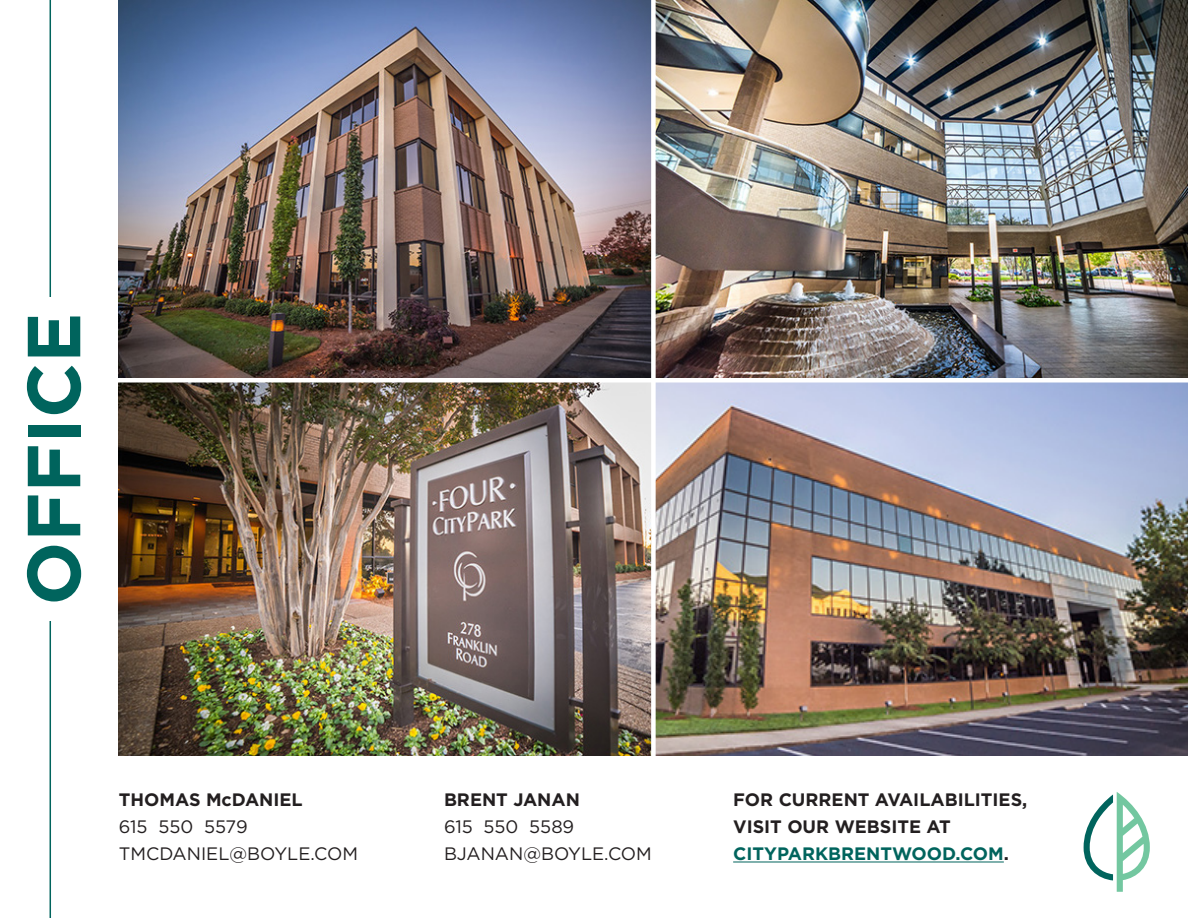
<style>
.page{position:relative;width:1188px;height:918px;background:#fff}
.page>*{position:absolute;margin:0;border:0;box-sizing:border-box;transform-origin:0 0}
.t1{font:700 75px "Gotham";color:#00645d}
.t2{font:700 18px "Gotham";color:#231f20}
.t3{font:18px "Gotham";color:#231f20}
.t4{font:700 18px "Gotham";color:#00645d}
.s1{color:#231f20}
</style>
<div class="page">
<hr style="left:50px;top:0;width:1px;height:918px;background:#00645d">
<div style="left:20px;top:297px;width:60px;height:324px;background:#fff"></div>
<img style="left:119px;top:0;width:1069px;height:756px">
<div style="left:651px;top:0;width:5px;height:775px;background:#fff"></div>
<hr style="left:106px;top:378px;width:1082px;height:4px;background:#fff">
<hr style="left:733px;top:862px;width:271px;height:1px;background:#00645d">
<svg style="left:1084px;top:792px;width:66px;height:100px"></svg>
<p class="t1" style="left:4px;top:605px;width:294px;rotate:-90deg">OFFICE</p>
<p class="t2" style="left:119px;top:788px;width:185px">THOMAS McDANIEL</p>
<p class="t3" style="left:119px;top:815px;width:130px">615 550 5579</p>
<p class="t3" style="left:119px;top:842px;width:241px">TMCDANIEL@BOYLE.COM</p>
<p class="t2" style="left:444px;top:788px;width:137px">BRENT JANAN</p>
<p class="t3" style="left:444px;top:815px;width:132px">615 550 5589</p>
<p class="t3" style="left:444px;top:842px;width:209px">BJANAN@BOYLE.COM</p>
<p class="t2" style="left:733px;top:788px;width:296px">FOR CURRENT AVAILABILITIES,</p>
<p class="t2" style="left:733px;top:815px;width:219px">VISIT OUR WEBSITE AT</p>
<p class="t4" style="left:733px;top:842px;width:277px">CITYPARKBRENTWOOD.COM<span class="s1">.</span></p>
</div>
